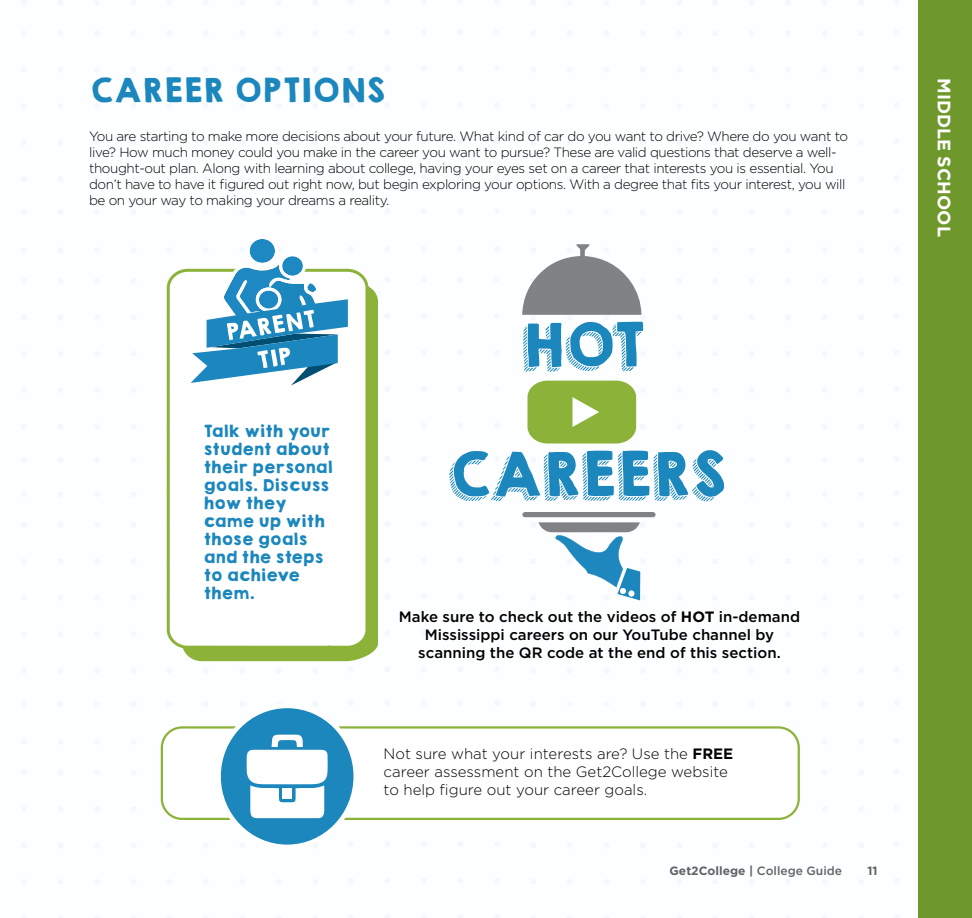
<style>
.page{position:relative;width:972px;height:918px;background:#fff}
.page>*{position:absolute;margin:0;border:0;box-sizing:border-box;transform-origin:0 0}
.t1{font:54.45px "KGHAPPY";color:#1b87bd}
.t2{font:30px "KGHAPPY Solid";color:#1b87bd}
.t3{font:700 18px "Gotham";color:#fff}
.t4{font:500 15px/18px "Gotham";color:#000;text-align:center}
.t5{font:300 15px/18px "Gotham";color:#000}
.t6{font:15px/18px "KGHAPPY Solid";letter-spacing:-.02em;color:#1b87bd}
.t7{font:300 13.5px/16.2px "Gotham";letter-spacing:-.03em;color:#000}
.t8{font:700 12px "Gotham";color:#616264}
.s1{font-weight:700}
.s2{font-weight:500}
</style>
<div class="page">
<img style="left:21px;top:0;width:878px;height:918px">
<div style="left:182px;top:284px;width:196px;height:377px;background:#8cb23a"></div>
<svg style="left:165px;top:267px;width:205px;height:383px"></svg>
<svg style="left:191px;top:236px;width:157px;height:150px"></svg>
<svg style="left:522px;top:244px;width:119px;height:71px"></svg>
<svg style="left:522px;top:512px;width:134px;height:88px"></svg>
<svg style="left:527px;top:381px;width:109px;height:63px;background:#98ba4f"></svg>
<div style="left:162px;top:727px;width:637px;height:92px;background:#fff;border-radius:20px"></div>
<div style="left:161px;top:726px;width:639px;height:94px;border:2px solid #8cb23a;border-radius:20px"></div>
<div style="left:219px;top:706px;width:137px;height:141px;background:#1b87bd;border-radius:50%"></div>
<div style="left:216px;top:704px;width:142px;height:145px;border:4px solid #fff;border-radius:50%"></div>
<svg style="left:247px;top:735px;width:81px;height:83px"></svg>
<div style="left:282px;top:788px;width:10px;height:11px;background:#fff"></div>
<div style="left:918px;top:0;width:54px;height:918px;background:#6e972c"></div>
<h2 class="t2" style="left:89px;top:68px;width:298px">CAREER OPTIONS</h2>
<p class="t7" style="left:89px;top:127px;width:761px">You are starting to make more decisions about your future. What kind of car do you want to drive? Where do you want to live? How much money could you make in the career you want to pursue? These are valid questions that deserve a well&shy;thought-out plan. Along with learning about college, having your eyes set on a career that interests you is essential. You don’t have to have it figured out right now, but begin exploring your options. With a degree that fits your interest, you will be on your way to making your dreams a reality.</p>
<p class="t6" style="left:203px;top:422px;width:131px">Talk with your student about their personal goals. Discuss how they came up with those goals and the steps to achieve them.</p>
<h1 class="t1" style="left:521px;top:303px;width:125px">HOT</h1>
<h1 class="t1" style="left:448px;top:432px;width:280px">CAREERS</h1>
<p class="t4" style="left:399px;top:607px;width:403px">Make sure to check out the videos of <span class="s1">HOT</span> in-demand<br>Mississippi careers on our YouTube channel by scanning the QR code at the end of this section.</p>
<p class="t5" style="left:384px;top:745px;width:351px">Not sure what your interests are? Use the <span class="s1">FREE </span>career assessment on the Get2College website to help figure out your career goals.</p>
<p class="t8" style="left:670px;top:864px;width:174px">Get2College | <span class="s2">College Guide</span></p>
<p class="t8" style="left:867px;top:864px;width:12px">11</p>
<h3 class="t3" style="left:955px;top:78px;width:160px;rotate:90deg">MIDDLE SCHOOL</h3>
</div>
